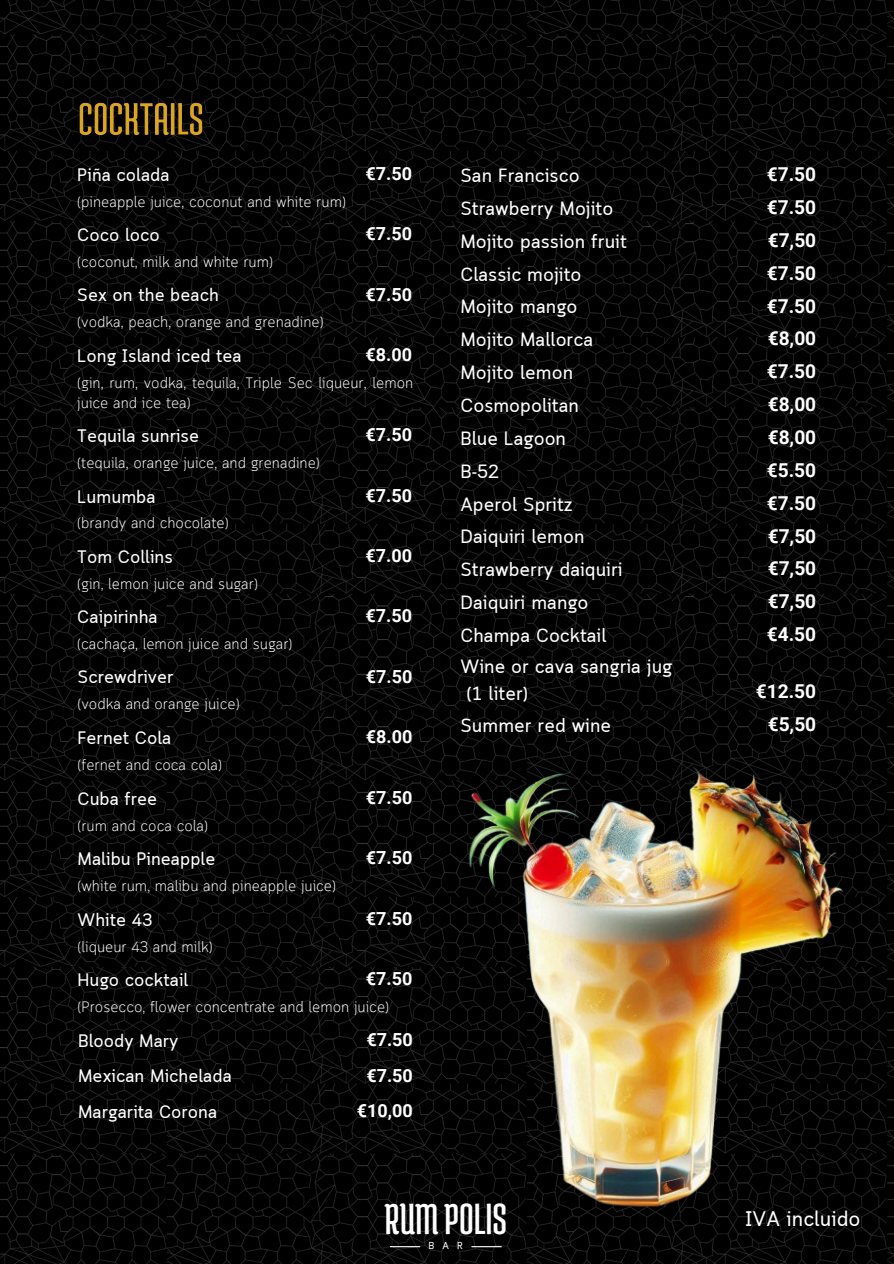
<style>
.page{position:relative;width:894px;height:1264px;background:#fff}
.page>*{position:absolute;margin:0;border:0;box-sizing:border-box;transform-origin:0 0}
.t1{font:46.5px "Medula One";color:#fff}
.t2{font:700 21px "Cloud Loop";color:#fff}
.t3{font:700 19.2px/27.5px "Cloud Loop";color:#fff}
.t4{font:700 19.2px "Roboto";color:#fff}
.t5{font:700 18px "Cloud Loop";color:#fff}
.t6{font:700 18px "Roboto";color:#fff}
.t7{font:15px/20.2px "Cloud Loop";color:#fff}
.t8{font:700 10.05px "Cloud Loop";color:#fff}
</style>
<div class="page">
<img style="left:0;top:0;width:893px;height:1263px">
<hr style="left:390px;top:1246px;width:30px;height:1px;background:#fff">
<hr style="left:471px;top:1246px;width:30px;height:1px;background:#fff">
<img style="left:402px;top:738px;width:487px;height:487px">
<img style="left:66px;top:90px;width:150px;height:60px">
<h5 class="t5" style="left:77px;top:164px;width:94px">Piña colada</h5>
<h5 class="t6" style="left:365px;top:163px;width:48px">€7.50</h5>
<h5 class="t7" style="left:77px;top:192px;width:270px">(pineapple juice, coconut and white rum)</h5>
<h5 class="t5" style="left:77px;top:224px;width:84px">Coco loco</h5>
<h5 class="t6" style="left:365px;top:223px;width:48px">€7.50</h5>
<h5 class="t7" style="left:77px;top:253px;width:197px">(coconut, milk and white rum)</h5>
<h4 class="t5" style="left:77px;top:285px;width:143px">Sex on the beach</h4>
<h5 class="t6" style="left:365px;top:284px;width:48px">€7.50</h5>
<h5 class="t7" style="left:77px;top:313px;width:248px">(vodka, peach, orange and grenadine)</h5>
<h5 class="t5" style="left:77px;top:345px;width:166px">Long Island iced tea</h5>
<h5 class="t6" style="left:365px;top:344px;width:48px">€8.00</h5>
<h5 class="t7" style="left:77px;top:373px;width:337px">(gin, rum, vodka, tequila, Triple Sec liqueur, lemon juice and ice tea)</h5>
<h5 class="t5" style="left:77px;top:425px;width:123px">Tequila sunrise</h5>
<h5 class="t6" style="left:365px;top:425px;width:48px">€7.50</h5>
<h5 class="t7" style="left:77px;top:454px;width:244px">(tequila, orange juice, and grenadine)</h5>
<h5 class="t5" style="left:77px;top:486px;width:80px">Lumumba</h5>
<h5 class="t6" style="left:365px;top:485px;width:48px">€7.50</h5>
<h5 class="t7" style="left:77px;top:514px;width:153px">(brandy and chocolate)</h5>
<h5 class="t5" style="left:77px;top:546px;width:97px">Tom Collins</h5>
<h5 class="t6" style="left:365px;top:545px;width:48px">€7.00</h5>
<h5 class="t7" style="left:77px;top:574px;width:182px">(gin, lemon juice and sugar)</h5>
<h5 class="t5" style="left:77px;top:606px;width:82px">Caipirinha</h5>
<h5 class="t6" style="left:365px;top:605px;width:48px">€7.50</h5>
<h5 class="t7" style="left:77px;top:634px;width:216px">(cachaça, lemon juice and sugar)</h5>
<h5 class="t5" style="left:78px;top:666px;width:97px">Screwdriver</h5>
<h5 class="t6" style="left:366px;top:666px;width:48px">€7.50</h5>
<h5 class="t7" style="left:78px;top:695px;width:163px">(vodka and orange juice)</h5>
<h5 class="t5" style="left:78px;top:727px;width:95px">Fernet Cola</h5>
<h5 class="t6" style="left:366px;top:726px;width:48px">€8.00</h5>
<h5 class="t7" style="left:78px;top:755px;width:146px">(fernet and coca cola)</h5>
<h5 class="t5" style="left:78px;top:788px;width:81px">Cuba free</h5>
<h5 class="t6" style="left:366px;top:787px;width:48px">€7.50</h5>
<h5 class="t7" style="left:78px;top:816px;width:132px">(rum and coca cola)</h5>
<h5 class="t5" style="left:78px;top:848px;width:139px">Malibu Pineapple</h5>
<h6 class="t6" style="left:366px;top:847px;width:48px">€7.50</h6>
<h5 class="t7" style="left:78px;top:876px;width:260px">(white rum, malibu and pineapple juice)</h5>
<h5 class="t5" style="left:78px;top:909px;width:76px">White 43</h5>
<h6 class="t6" style="left:366px;top:908px;width:48px">€7.50</h6>
<h5 class="t7" style="left:78px;top:937px;width:137px">(liqueur 43 and milk)</h5>
<h5 class="t5" style="left:78px;top:969px;width:112px">Hugo cocktail</h5>
<h6 class="t6" style="left:366px;top:968px;width:48px">€7.50</h6>
<h5 class="t7" style="left:78px;top:998px;width:313px">(Prosecco, flower concentrate and lemon juice)</h5>
<h5 class="t5" style="left:78px;top:1030px;width:102px">Bloody Mary</h5>
<h5 class="t6" style="left:366px;top:1029px;width:48px">€7.50</h5>
<h6 class="t5" style="left:78px;top:1065px;width:155px">Mexican Michelada</h6>
<h5 class="t6" style="left:366px;top:1064px;width:48px">€7.50</h5>
<h5 class="t5" style="left:78px;top:1101px;width:141px">Margarita Corona</h5>
<h6 class="t6" style="left:357px;top:1100px;width:57px">€10,00</h6>
<h5 class="t3" style="left:460px;top:163px;width:121px">San Francisco</h5>
<h5 class="t4" style="left:766px;top:163px;width:51px">€7.50</h5>
<h6 class="t3" style="left:460px;top:196px;width:154px">Strawberry Mojito</h6>
<h5 class="t4" style="left:766px;top:196px;width:51px">€7.50</h5>
<h5 class="t3" style="left:460px;top:229px;width:168px">Mojito passion fruit</h5>
<h6 class="t4" style="left:767px;top:229px;width:50px">€7,50</h6>
<h5 class="t3" style="left:460px;top:262px;width:122px">Classic mojito</h5>
<h5 class="t4" style="left:766px;top:262px;width:51px">€7.50</h5>
<h6 class="t3" style="left:460px;top:295px;width:118px">Mojito mango</h6>
<h5 class="t4" style="left:766px;top:295px;width:51px">€7.50</h5>
<h5 class="t3" style="left:460px;top:327px;width:134px">Mojito Mallorca</h5>
<h6 class="t4" style="left:767px;top:327px;width:50px">€8,00</h6>
<h6 class="t3" style="left:460px;top:360px;width:114px">Mojito lemon</h6>
<h5 class="t4" style="left:766px;top:360px;width:51px">€7.50</h5>
<p class="t3" style="left:460px;top:393px;width:120px">Cosmopolitan</p>
<h6 class="t4" style="left:767px;top:393px;width:50px">€8,00</h6>
<h5 class="t3" style="left:460px;top:426px;width:107px">Blue Lagoon</h5>
<h5 class="t4" style="left:767px;top:426px;width:50px">€8,00</h5>
<h6 class="t3" style="left:460px;top:459px;width:40px">B-52</h6>
<h5 class="t4" style="left:766px;top:459px;width:51px">€5.50</h5>
<h5 class="t3" style="left:460px;top:492px;width:114px">Aperol Spritz</h5>
<h6 class="t4" style="left:766px;top:492px;width:51px">€7.50</h6>
<h5 class="t3" style="left:460px;top:525px;width:125px">Daiquiri lemon</h5>
<h5 class="t4" style="left:767px;top:525px;width:50px">€7,50</h5>
<h5 class="t3" style="left:460px;top:557px;width:164px">Strawberry daiquiri</h5>
<h6 class="t4" style="left:767px;top:557px;width:50px">€7,50</h6>
<h5 class="t3" style="left:460px;top:590px;width:130px">Daiquiri mango</h5>
<h5 class="t4" style="left:767px;top:590px;width:50px">€7,50</h5>
<h1 class="t3" style="left:460px;top:623px;width:148px">Champa Cocktail</h1>
<h2 class="t4" style="left:766px;top:623px;width:51px">€4.50</h2>
<h5 class="t3" style="left:466px;top:654px;width:207px;text-indent:-6px">Wine or cava sangria jug (1 liter)</h5>
<h5 class="t4" style="left:755px;top:680px;width:62px">€12.50</h5>
<h5 class="t3" style="left:460px;top:713px;width:152px">Summer red wine</h5>
<h5 class="t4" style="left:767px;top:713px;width:50px">€5,50</h5>
<h5 class="t1" style="left:384px;top:1194px;width:124px">RUMPOLIS</h5>
<h5 class="t8" style="left:428px;top:1239px;width:36px">BAR</h5>
<h5 class="t2" style="left:745px;top:1206px;width:117px">IVA incluido</h5>
</div>
